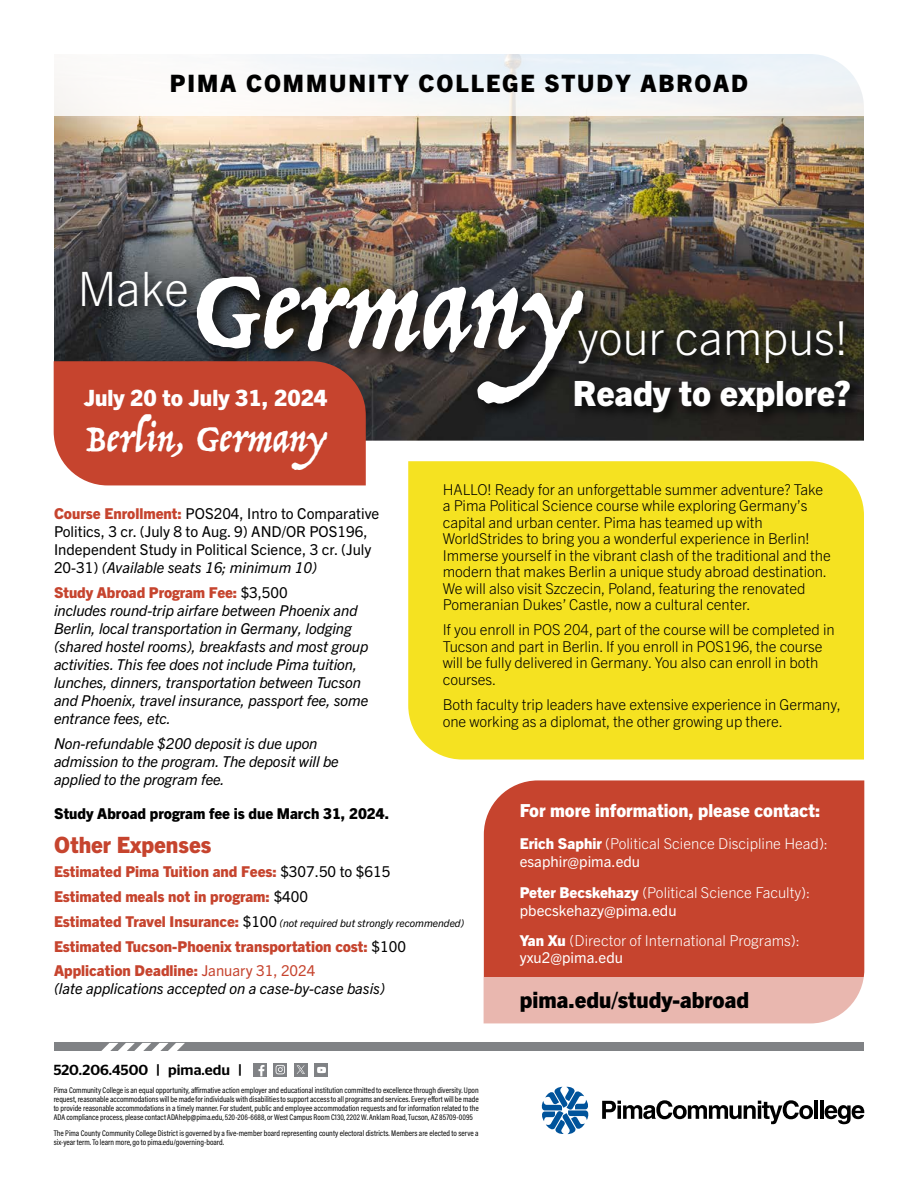
<style>
.page{position:relative;width:918px;height:1188px;background:#fff}
.page>*{position:absolute;margin:0;border:0;box-sizing:border-box;transform-origin:0 0}
.t1{font:124.8px "Trattatello";color:#fff}
.t2{font:300 47.55px "Trade Gothic Next LT Pro";color:#fff}
.t3{font:300 46.95px "Trade Gothic Next LT Pro";color:#fff}
.t4{font:42px "Trattatello";color:#fff}
.t5{font:800 34.95px "Trade Gothic Next LT Pro";color:#fff}
.t6{font:800 24px "Trade Gothic Next LT Pro";letter-spacing:.08em;color:#000}
.t7{font:800 22.5px "Trade Gothic Next LT Pro";color:#fff}
.t8{font:800 22.5px "Trade Gothic Next LT Pro";color:#c6442e}
.t9{font:800 22.2px "Trade Gothic Next LT Pro";color:#000}
.t10{font:800 18px "Trade Gothic Next LT Pro";color:#fff}
.t11{font:300 15px/16.5px "Trade Gothic Next LT Pro";letter-spacing:-.005em;color:#000}
.t12{font:italic 15px/18px "Trade Gothic Next LT Pro";letter-spacing:-.005em;color:#000}
.t13{font:300 15px/18px "Trade Gothic Next LT Pro";color:#fff}
.t14{font:15px/18px "Trade Gothic Next LT Pro";color:#000}
.t15{font:800 15px "Trade Gothic Next LT Pro";color:#c6442e}
.t16{font:800 15px "Trade Gothic Next LT Pro";color:#000}
.t17{font:500 14.55px "Stag Sans";letter-spacing:.005em;color:#000}
.t18{font:italic 10.5px "Trade Gothic Next LT Pro";color:#000}
.t19{font:8.25px/9px "Acumin Pro Cond";color:#000;text-align:justify}
.s1{font-weight:800;color:#c6442e}
.s2{font-style:italic}
.s3{font-weight:800;font-style:normal;color:#c6442e}
.s4{font-style:normal}
.s5{font-weight:400;color:#000}
.s6{font-weight:800;font-style:normal;font-size:15px;color:#c6442e}
.s7{font-style:normal;font-size:15px}
.s8{font-style:normal;color:#c6442e}
.s9{font-weight:800}
.s10{font-weight:400}
</style>
<div class="page">
<img style="left:54px;top:116px;width:810px;height:325px">
<div style="left:54px;top:28px;width:810px;height:88px;background:linear-gradient(to right,#fcfbfa,#f1f5f8)"></div>
<div style="left:79px;top:268px;width:121px;height:51px;background:#000;opacity:.75"></div>
<div style="left:192px;top:272px;width:408px;height:149px;background:#000;opacity:.75"></div>
<div style="left:576px;top:318px;width:281px;height:59px;background:#000;opacity:.75"></div>
<div style="left:572px;top:378px;width:291px;height:49px;background:#000;opacity:.75"></div>
<div style="left:408px;top:461px;width:456px;height:299px;background:#f5e221"></div>
<svg style="left:54px;top:361px;width:312px;height:124px;background:#c24a35"></svg>
<div style="left:65px;top:388px;width:282px;height:74px;background:#c6442e"></div>
<div style="left:484px;top:780px;width:380px;height:198px;background:#c6442e"></div>
<div style="left:484px;top:978px;width:380px;height:47px;background:#e9b7af"></div>
<div style="left:54px;top:1043px;width:810px;height:8px;background:#808285"></div>
<svg style="left:101px;top:1043px;width:84px;height:8px"></svg>
<svg style="left:542px;top:1087px;width:47px;height:47px"></svg>
<svg style="left:602px;top:1100px;width:211px;height:24px"></svg>
<hr style="left:814px;top:1101px;width:4px;height:18px;background:#000">
<hr style="left:820px;top:1101px;width:4px;height:18px;background:#000">
<svg style="left:825px;top:1105px;width:39px;height:19px"></svg>
<div style="left:253px;top:1063px;width:14px;height:13px;background:#808285"></div>
<svg style="left:259px;top:1065px;width:5px;height:11px"></svg>
<div style="left:315px;top:1063px;width:13px;height:13px;background:#808285"></div>
<svg style="left:317px;top:1067px;width:9px;height:6px"></svg>
<svg style="left:274px;top:1063px;width:13px;height:13px"></svg>
<svg style="left:276px;top:1065px;width:9px;height:9px"></svg>
<div style="left:294px;top:1063px;width:14px;height:13px;background:#808285"></div>
<svg style="left:297px;top:1065px;width:8px;height:9px"></svg>
<p class="t6" style="left:170px;top:67px;width:580px">PIMA COMMUNITY COLLEGE STUDY ABROAD</p>
<p class="t2" style="left:78px;top:255px;width:113px">Make</p>
<p class="t1" style="left:195px;top:231px;width:384px">Germany</p>
<p class="t3" style="left:577px;top:305px;width:272px">your campus!</p>
<p class="t5" style="left:573px;top:369px;width:280px">Ready to explore?</p>
<p class="t7" style="left:84px;top:382px;width:245px">July 20 to July 31, 2024</p>
<p class="t4" style="left:86px;top:412px;width:241px">Berlin, Germany</p>
<p class="t11" style="left:443px;top:480px;width:390px">HALLO! Ready for an unforgettable summer adventure? Take a Pima Political Science course while exploring Germany’s capital and urban center. Pima has teamed up with WorldStrides to bring you a wonderful experience in Berlin!<br>Immerse yourself in the vibrant clash of the traditional and the modern that makes Berlin a unique study abroad destination.<br>We will also visit Szczecin, Poland, featuring the renovated Pomeranian Dukes’ Castle, now a cultural center.</p>
<p class="t11" style="left:443px;top:621px;width:393px">If you enroll in POS 204, part of the course will be completed in Tucson and part in Berlin. If you enroll in POS196, the course will be fully delivered in Germany. You also can enroll in both courses.</p>
<p class="t11" style="left:443px;top:695px;width:400px">Both faculty trip leaders have extensive experience in Germany, one working as a diplomat, the other growing up there.</p>
<p class="t14" style="left:54px;top:504px;width:327px"><span class="s1">Course Enrollment:</span> POS204, Intro to Comparative Politics, 3 cr. (July 8 to Aug. 9) AND/OR POS196, Independent Study in Political Science, 3 cr. (July 20-31) <span class="s2">(Available seats 16; minimum 10)</span></p>
<p class="t12" style="left:54px;top:582px;width:316px"><span class="s3">Study Abroad Program Fee:</span> <span class="s4">$3,500<br></span>includes round-trip airfare between Phoenix and Berlin, local transportation in Germany, lodging (shared hostel rooms), breakfasts and most group activities. This fee does not include Pima tuition, lunches, dinners, transportation between Tucson and Phoenix, travel insurance, passport fee, some entrance fees, etc.</p>
<p class="t12" style="left:54px;top:733px;width:286px">Non-refundable $200 deposit is due upon admission to the program. The deposit will be applied to the program fee.</p>
<p class="t16" style="left:54px;top:803px;width:337px">Study Abroad program fee is due March 31, 2024.</p>
<h1 class="t8" style="left:54px;top:829px;width:159px">Other Expenses</h1>
<p class="t15" style="left:54px;top:861px;width:338px">Estimated Pima Tuition and Fees: <span class="s5">$307.50 to $615</span></p>
<p class="t15" style="left:54px;top:886px;width:256px">Estimated meals not in program: <span class="s5">$400</span></p>
<p class="t18" style="left:54px;top:916px;width:412px"><span class="s6">Estimated Travel Insurance:</span> <span class="s7">$100</span> (not required but strongly recommended)</p>
<p class="t15" style="left:54px;top:936px;width:354px">Estimated Tucson-Phoenix transportation cost: <span class="s5">$100</span></p>
<p class="t12" style="left:54px;top:961px;width:332px"><span class="s3">Application Deadline:</span> <span class="s8">January 31, 2024<br></span>(late applications accepted on a case-by-case basis)</p>
<p class="t10" style="left:520px;top:798px;width:302px">For more information, please contact:</p>
<p class="t13" style="left:520px;top:833px;width:310px"><span class="s9">Erich Saphir</span> (Political Science Discipline Head): <span class="s10">esaphir@pima.edu</span></p>
<p class="t13" style="left:520px;top:883px;width:292px"><span class="s9">Peter Becskehazy</span> (Political Science Faculty): <span class="s10">pbecskehazy@pima.edu</span></p>
<p class="t13" style="left:520px;top:931px;width:282px;line-height:16.5px"><span class="s9">Yan Xu</span> (Director of International Programs): <span class="s10">yxu2@pima.edu</span></p>
<p class="t9" style="left:520px;top:984px;width:231px">pima.edu/study-abroad</p>
<p class="t17" style="left:54px;top:1061px;width:189px">520.206.4500 | pima.edu |</p>
<p class="t19" style="left:54px;top:1086px;width:427px">Pima Community College is an equal opportunity, affirmative action employer and educational institution committed to excellence through diversity. Upon request, reasonable accommodations will be made for individuals with disabilities to support access to all programs and services. Every effort will be made to provide reasonable accommodations in a timely manner. For student, public and employee accommodation requests and for information related to the ADA compliance process, please contact ADAhelp@pima.edu, 520-206-6688, or West Campus Room C130, 2202 W. Anklam Road, Tucson, AZ 85709-0095</p>
<p class="t19" style="left:54px;top:1128px;width:427px">The Pima County Community College District is governed by a five-member board representing county electoral districts. Members are elected to serve a six-year term. To learn more, go to pima.edu/governing-board.</p>
</div>
